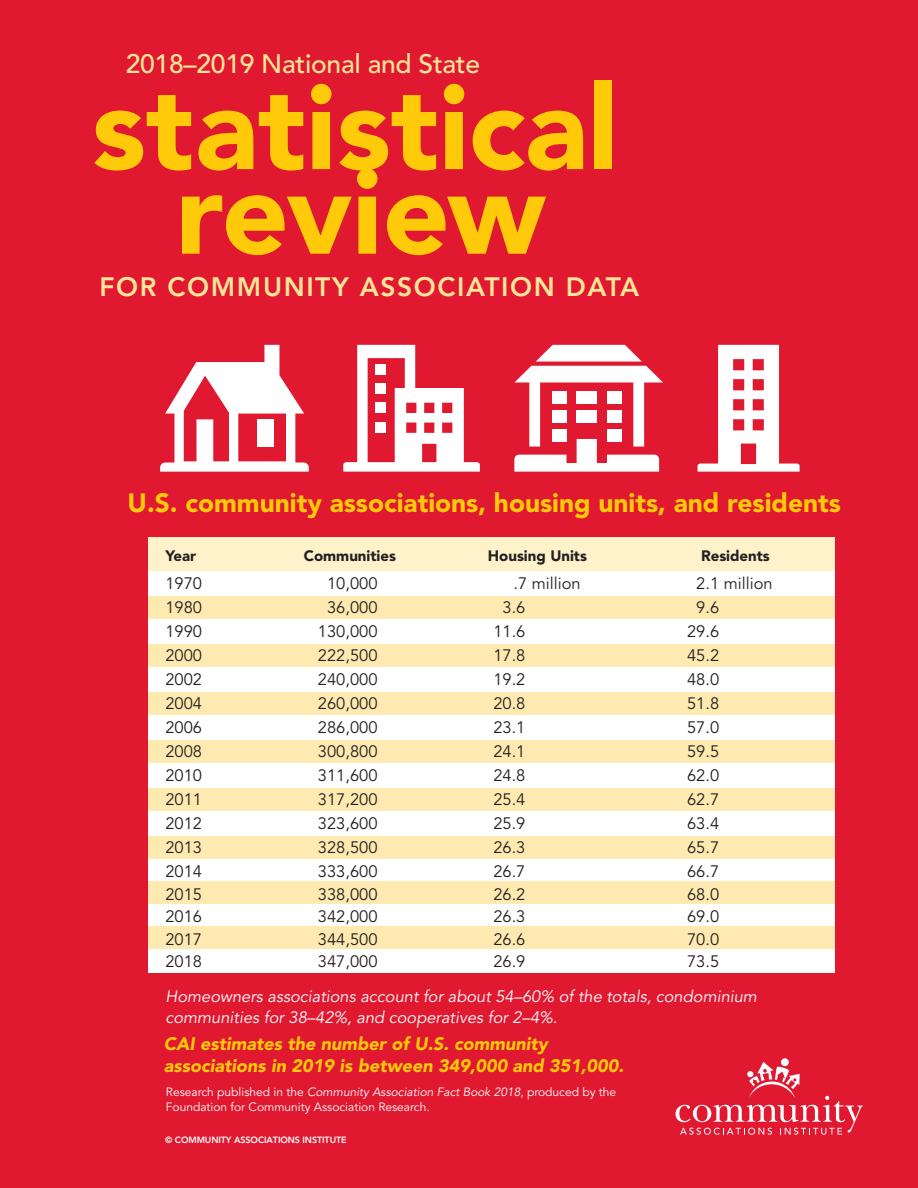
<style>
.page{position:relative;width:918px;height:1188px;background:#e01931}
.page>*{position:absolute;margin:0;border:0;box-sizing:border-box;transform-origin:0 0}
.t1{font:900 117.6px/84.6px "Avenir";color:#feca0a;text-align:center}
.t2{font:800 26.4px "Avenir";letter-spacing:.06em;color:#ffe698}
.t3{font:500 26.4px "Avenir";letter-spacing:-.01em;color:#ffe698}
.t4{font:900 26.25px "Avenir";color:#feca0a}
.t5{font:italic 900 18px/21.6px "Avenir";color:#feca0a}
.t6{font:16.5px "Avenir";color:#231f20}
.t7{font:italic 16.5px/21px "Avenir";color:#fff}
.t8{font:900 15px "Avenir";color:#231f20}
.t9{font:12px/15px "Avenir";color:#fff}
.t10{font:800 9px "Avenir";letter-spacing:-.01em;color:#fff}
.s1{font-style:italic}
</style>
<div class="page">
<div style="left:148px;top:537px;width:687px;height:436px;background:#fff"></div>
<div style="left:148px;top:882px;width:687px;height:22px;background:#feeab1"></div>
<div style="left:148px;top:927px;width:687px;height:22px;background:#feeab1"></div>
<svg style="left:676px;top:1058px;width:186px;height:77px"></svg>
<div style="left:148px;top:537px;width:686px;height:33px;background:#fef2ca"></div>
<div style="left:148px;top:597px;width:687px;height:22px;background:#feeab1"></div>
<div style="left:148px;top:645px;width:687px;height:22px;background:#feeab1"></div>
<div style="left:148px;top:693px;width:687px;height:22px;background:#feeab1"></div>
<div style="left:148px;top:741px;width:687px;height:22px;background:#feeab1"></div>
<div style="left:148px;top:789px;width:687px;height:22px;background:#feeab1"></div>
<div style="left:148px;top:837px;width:687px;height:22px;background:#feeab1"></div>
<svg style="left:160px;top:345px;width:149px;height:127px"></svg>
<div style="left:257px;top:419px;width:17px;height:28px;background:#fff"></div>
<svg style="left:343px;top:345px;width:137px;height:127px"></svg>
<svg style="left:514px;top:345px;width:149px;height:127px"></svg>
<svg style="left:698px;top:345px;width:102px;height:127px"></svg>
<h2 class="t3" style="left:126px;top:48px;width:356px">2018–2019 National and State</h2>
<h1 class="t1" style="left:92px;top:85px;width:528px">statistical review</h1>
<h2 class="t2" style="left:100px;top:272px;width:541px">FOR COMMUNITY ASSOCIATION DATA</h2>
<h3 class="t4" style="left:128px;top:487px;width:715px">U.S. community associations, housing units, and residents</h3>
<p class="t8" style="left:165px;top:546px;width:32px">Year</p>
<p class="t8" style="left:304px;top:546px;width:94px">Communities</p>
<p class="t8" style="left:488px;top:546px;width:101px">Housing Units</p>
<p class="t8" style="left:701px;top:546px;width:70px">Residents</p>
<p class="t6" style="left:165px;top:574px;width:38px">1970</p>
<p class="t6" style="left:327px;top:574px;width:52px">10,000</p>
<p class="t6" style="left:513px;top:574px;width:69px">.7 million</p>
<p class="t6" style="left:696px;top:574px;width:78px">2.1 million</p>
<p class="t6" style="left:165px;top:598px;width:38px">1980</p>
<p class="t6" style="left:327px;top:598px;width:52px">36,000</p>
<p class="t6" style="left:503px;top:598px;width:24px">3.6</p>
<p class="t6" style="left:696px;top:598px;width:24px">9.6</p>
<p class="t6" style="left:165px;top:622px;width:38px">1990</p>
<p class="t6" style="left:318px;top:622px;width:61px">130,000</p>
<p class="t6" style="left:493px;top:622px;width:34px">11.6</p>
<p class="t6" style="left:687px;top:622px;width:34px">29.6</p>
<p class="t6" style="left:165px;top:646px;width:38px">2000</p>
<p class="t6" style="left:318px;top:646px;width:61px">222,500</p>
<p class="t6" style="left:493px;top:646px;width:34px">17.8</p>
<p class="t6" style="left:687px;top:646px;width:34px">45.2</p>
<p class="t6" style="left:165px;top:670px;width:38px">2002</p>
<p class="t6" style="left:318px;top:670px;width:61px">240,000</p>
<p class="t6" style="left:493px;top:670px;width:34px">19.2</p>
<p class="t6" style="left:687px;top:670px;width:34px">48.0</p>
<p class="t6" style="left:165px;top:694px;width:38px">2004</p>
<p class="t6" style="left:318px;top:694px;width:61px">260,000</p>
<p class="t6" style="left:493px;top:694px;width:34px">20.8</p>
<p class="t6" style="left:687px;top:694px;width:34px">51.8</p>
<p class="t6" style="left:165px;top:718px;width:38px">2006</p>
<p class="t6" style="left:318px;top:718px;width:61px">286,000</p>
<p class="t6" style="left:493px;top:718px;width:34px">23.1</p>
<p class="t6" style="left:687px;top:718px;width:34px">57.0</p>
<p class="t6" style="left:165px;top:742px;width:38px">2008</p>
<p class="t6" style="left:318px;top:742px;width:61px">300,800</p>
<p class="t6" style="left:493px;top:742px;width:34px">24.1</p>
<p class="t6" style="left:687px;top:742px;width:34px">59.5</p>
<p class="t6" style="left:165px;top:766px;width:38px">2010</p>
<p class="t6" style="left:318px;top:766px;width:61px">311,600</p>
<p class="t6" style="left:493px;top:766px;width:34px">24.8</p>
<p class="t6" style="left:687px;top:766px;width:34px">62.0</p>
<p class="t6" style="left:165px;top:790px;width:38px">2011</p>
<p class="t6" style="left:318px;top:790px;width:61px">317,200</p>
<p class="t6" style="left:493px;top:790px;width:34px">25.4</p>
<p class="t6" style="left:687px;top:790px;width:34px">62.7</p>
<p class="t6" style="left:165px;top:814px;width:38px">2012</p>
<p class="t6" style="left:318px;top:814px;width:61px">323,600</p>
<p class="t6" style="left:493px;top:814px;width:34px">25.9</p>
<p class="t6" style="left:687px;top:814px;width:34px">63.4</p>
<p class="t6" style="left:165px;top:838px;width:38px">2013</p>
<p class="t6" style="left:318px;top:838px;width:61px">328,500</p>
<p class="t6" style="left:493px;top:838px;width:34px">26.3</p>
<p class="t6" style="left:687px;top:838px;width:34px">65.7</p>
<p class="t6" style="left:165px;top:862px;width:38px">2014</p>
<p class="t6" style="left:318px;top:862px;width:61px">333,600</p>
<p class="t6" style="left:493px;top:862px;width:34px">26.7</p>
<p class="t6" style="left:687px;top:862px;width:34px">66.7</p>
<p class="t6" style="left:165px;top:885px;width:38px">2015</p>
<p class="t6" style="left:318px;top:885px;width:61px">338,000</p>
<p class="t6" style="left:493px;top:885px;width:34px">26.2</p>
<p class="t6" style="left:687px;top:885px;width:34px">68.0</p>
<p class="t6" style="left:165px;top:907px;width:38px">2016</p>
<p class="t6" style="left:318px;top:907px;width:61px">342,000</p>
<p class="t6" style="left:493px;top:907px;width:34px">26.3</p>
<p class="t6" style="left:687px;top:907px;width:34px">69.0</p>
<p class="t6" style="left:165px;top:930px;width:38px">2017</p>
<p class="t6" style="left:318px;top:930px;width:61px">344,500</p>
<p class="t6" style="left:493px;top:930px;width:34px">26.6</p>
<p class="t6" style="left:687px;top:930px;width:34px">70.0</p>
<p class="t6" style="left:165px;top:952px;width:38px">2018</p>
<p class="t6" style="left:318px;top:952px;width:61px">347,000</p>
<p class="t6" style="left:493px;top:952px;width:34px">26.9</p>
<p class="t6" style="left:687px;top:952px;width:34px">73.5</p>
<p class="t7" style="left:165px;top:986px;width:593px">Homeowners associations account for about 54–60% of the totals, condominium communities for 38–42%, and cooperatives for 2–4%.</p>
<p class="t5" style="left:164px;top:1033px;width:462px">CAI estimates the number of U.S. community associations in 2019 is between 349,000 and 351,000.</p>
<p class="t9" style="left:166px;top:1084px;width:452px">Research published in the <span class="s1">Community Association Fact Book 2018</span>, produced by the<br>Foundation for Community Association Research.</p>
<p class="t10" style="left:165px;top:1134px;width:183px">© COMMUNITY ASSOCIATIONS INSTITUTE</p>
</div>
